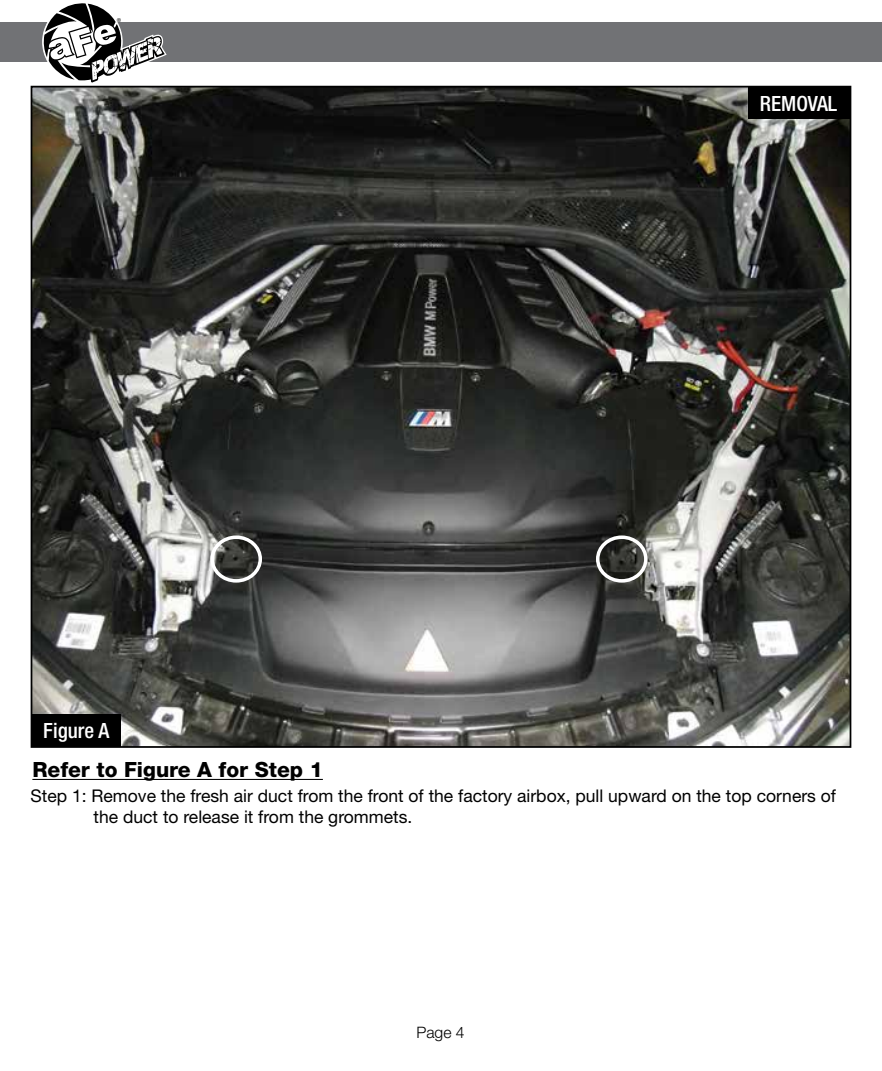
<style>
.page{position:relative;width:882px;height:1071px;background:#fff}
.page>*{position:absolute;margin:0;border:0;box-sizing:border-box;transform-origin:0 0}
.t1{font:800 21px "Helvetica Neue";color:#000}
.t2{font:500 condensed 21px "Helvetica Neue";color:#fff}
.t3{font:17.5px/21px "Helvetica Neue";color:#000}
.t4{font:300 15.75px "Helvetica Neue";color:#000}
.t5{font:8.75px "Myriad";color:#000}
</style>
<div class="page">
<img style="left:34px;top:89px;width:814px;height:656px">
<div style="left:0;top:23px;width:882px;height:39px;background:#717275"></div>
<svg style="left:43px;top:3px;width:124px;height:80px"></svg>
<hr style="left:32px;top:779px;width:291px;height:1px;background:#000">
<div style="left:748px;top:86px;width:103px;height:33px;background:#000"></div>
<div style="left:210px;top:535px;width:52px;height:48px;border:4px solid #fff;border-radius:50%"></div>
<div style="left:596px;top:535px;width:52px;height:48px;border:4px solid #fff;border-radius:50%"></div>
<div style="left:32px;top:714px;width:89px;height:33px;background:#000"></div>
<p class="t5" style="left:117px;top:17px;width:6px">®</p>
<p class="t2" style="left:43px;top:718px;width:67px">Figure A</p>
<p class="t2" style="left:760px;top:91px;width:79px">REMOVAL</p>
<p class="t1" style="left:32px;top:757px;width:292px">Refer to Figure A for Step 1</p>
<p class="t3" style="left:94px;top:785px;width:744px;text-indent:-63px">Step 1: Remove the fresh air duct from the front of the factory airbox, pull upward on the top corners of the duct to release it from the grommets.</p>
<p class="t4" style="left:416px;top:1023px;width:50px">Page 4</p>
</div>
